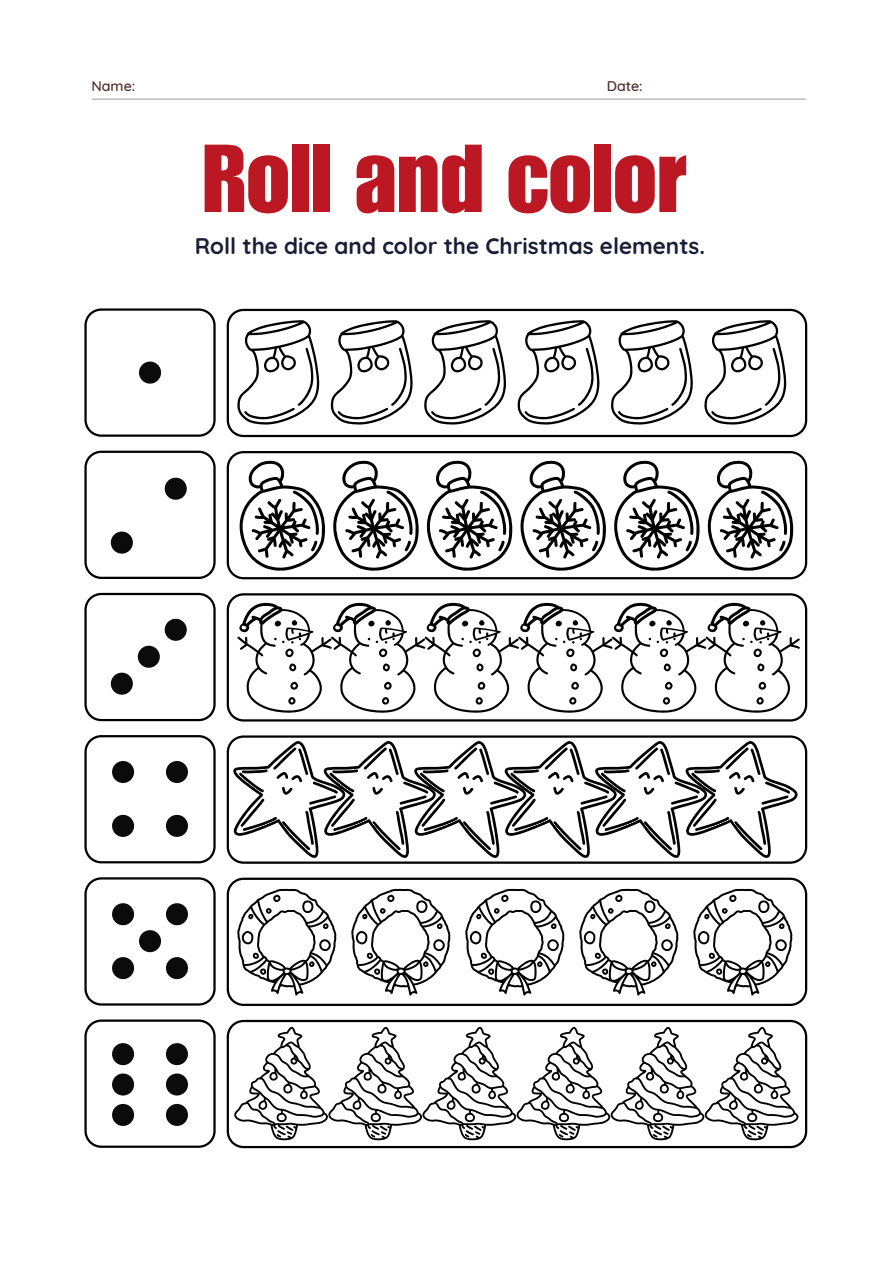
<style>
.page{position:relative;width:894px;height:1264px;background:#fff}
.page>*{position:absolute;margin:0;border:0;box-sizing:border-box;transform-origin:0 0}
.t1{font:94.35px "Impact LT Std";color:#bc1823}
.t2{font:700 22.5px "Quicksand";color:#191e36}
.t3{font:500 14.25px "Quicksand";color:#4c2d26}
</style>
<div class="page">
<hr style="left:92px;top:99px;width:713px;height:1px;background:#a7a5a6">
<svg style="left:227px;top:309px;width:580px;height:128px"></svg>
<svg style="left:227px;top:451px;width:580px;height:128px"></svg>
<svg style="left:227px;top:593px;width:580px;height:128px"></svg>
<svg style="left:227px;top:877px;width:580px;height:128px"></svg>
<svg style="left:227px;top:1019px;width:580px;height:129px"></svg>
<svg style="left:84px;top:1019px;width:131px;height:128px"></svg>
<svg style="left:84px;top:308px;width:131px;height:129px"></svg>
<svg style="left:84px;top:877px;width:131px;height:128px"></svg>
<svg style="left:84px;top:593px;width:131px;height:128px"></svg>
<svg style="left:84px;top:450px;width:131px;height:129px"></svg>
<svg style="left:237px;top:320px;width:82px;height:105px"></svg>
<svg style="left:330px;top:320px;width:82px;height:105px"></svg>
<svg style="left:424px;top:320px;width:82px;height:105px"></svg>
<svg style="left:517px;top:320px;width:82px;height:105px"></svg>
<svg style="left:610px;top:320px;width:82px;height:105px"></svg>
<svg style="left:704px;top:320px;width:82px;height:105px"></svg>
<svg style="left:237px;top:459px;width:88px;height:112px"></svg>
<svg style="left:424px;top:459px;width:88px;height:112px"></svg>
<svg style="left:611px;top:459px;width:88px;height:112px"></svg>
<svg style="left:331px;top:459px;width:87px;height:112px"></svg>
<svg style="left:518px;top:459px;width:87px;height:112px"></svg>
<svg style="left:705px;top:459px;width:88px;height:112px"></svg>
<svg style="left:237px;top:602px;width:562px;height:110px"></svg>
<svg style="left:84px;top:735px;width:722px;height:128px"></svg>
<svg style="left:233px;top:1026px;width:566px;height:114px"></svg>
<svg style="left:237px;top:888px;width:99px;height:107px"></svg>
<svg style="left:351px;top:888px;width:99px;height:107px"></svg>
<svg style="left:465px;top:888px;width:99px;height:107px"></svg>
<svg style="left:579px;top:888px;width:99px;height:107px"></svg>
<svg style="left:693px;top:888px;width:99px;height:107px"></svg>
<p class="t3" style="left:91px;top:77px;width:45px">Name:</p>
<p class="t3" style="left:606px;top:77px;width:37px">Date:</p>
<p class="t1" style="left:202px;top:145px;width:485px">Roll and color</p>
<h1 class="t2" style="left:195px;top:231px;width:511px">Roll the dice and color the Christmas elements.</h1>
</div>
